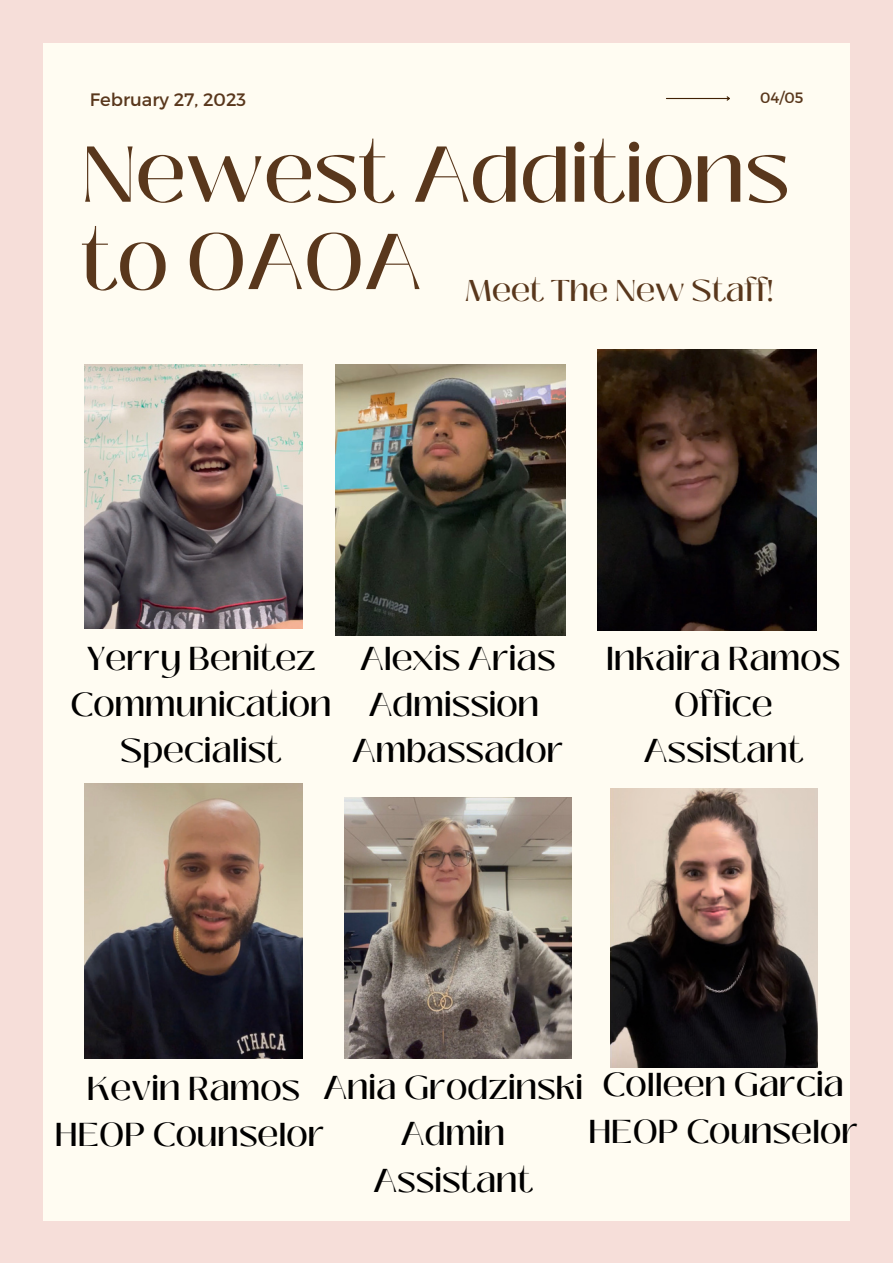
<style>
.page{position:relative;width:893px;height:1264px;background:#fff}
.page>*{position:absolute;margin:0;border:0;box-sizing:border-box;transform-origin:0 0}
.t1{font:500 78.6px/87.3px "Black Mango";color:#59371c}
.t2{font:500 33px/46px "Black Mango";color:#000;text-align:center}
.t3{font:500 30px "Black Mango";color:#59371c}
.t4{font:18px "Montserrat";color:#59371c}
.t5{font:15px "Montserrat";color:#59371c}
</style>
<div class="page">
<div style="left:0;top:0;width:892px;height:1262px;background:#f6ded9"></div>
<div style="left:43px;top:43px;width:806px;height:1177px;background:#fffcf2"></div>
<hr style="left:666px;top:98px;width:63px;height:1px;background:#402104">
<svg style="left:725px;top:96px;width:5px;height:5px"></svg>
<img style="left:85px;top:364px;width:218px;height:265px">
<img style="left:597px;top:349px;width:219px;height:281px">
<img style="left:344px;top:797px;width:227px;height:261px">
<img style="left:610px;top:788px;width:207px;height:279px">
<img style="left:85px;top:783px;width:218px;height:275px">
<img style="left:335px;top:364px;width:230px;height:271px">
<p class="t4" style="left:90px;top:88px;width:158px">February 27, 2023</p>
<p class="t5" style="left:760px;top:88px;width:45px">04/05</p>
<h1 class="t1" style="left:81px;top:131px;width:709px">Newest Additions to OAOA</h1>
<p class="t3" style="left:465px;top:268px;width:309px">Meet The New Staff!</p>
<p class="t2" style="left:70px;top:635px;width:262px">Yerry Benitez<br>Communication<br>Specialist</p>
<p class="t2" style="left:351px;top:635px;width:213px">Alexis Arias<br>Admission<br>Ambassador</p>
<p class="t2" style="left:606px;top:635px;width:235px">Inkaira Ramos<br>Office<br>Assistant</p>
<p class="t2" style="left:55px;top:1065px;width:271px">Kevin Ramos<br>HEOP Counselor</p>
<p class="t2" style="left:588px;top:1062px;width:271px">Colleen Garcia<br>HEOP Counselor</p>
<p class="t2" style="left:323px;top:1065px;width:261px">Ania Grodzinski<br>Admin<br>Assistant</p>
</div>
